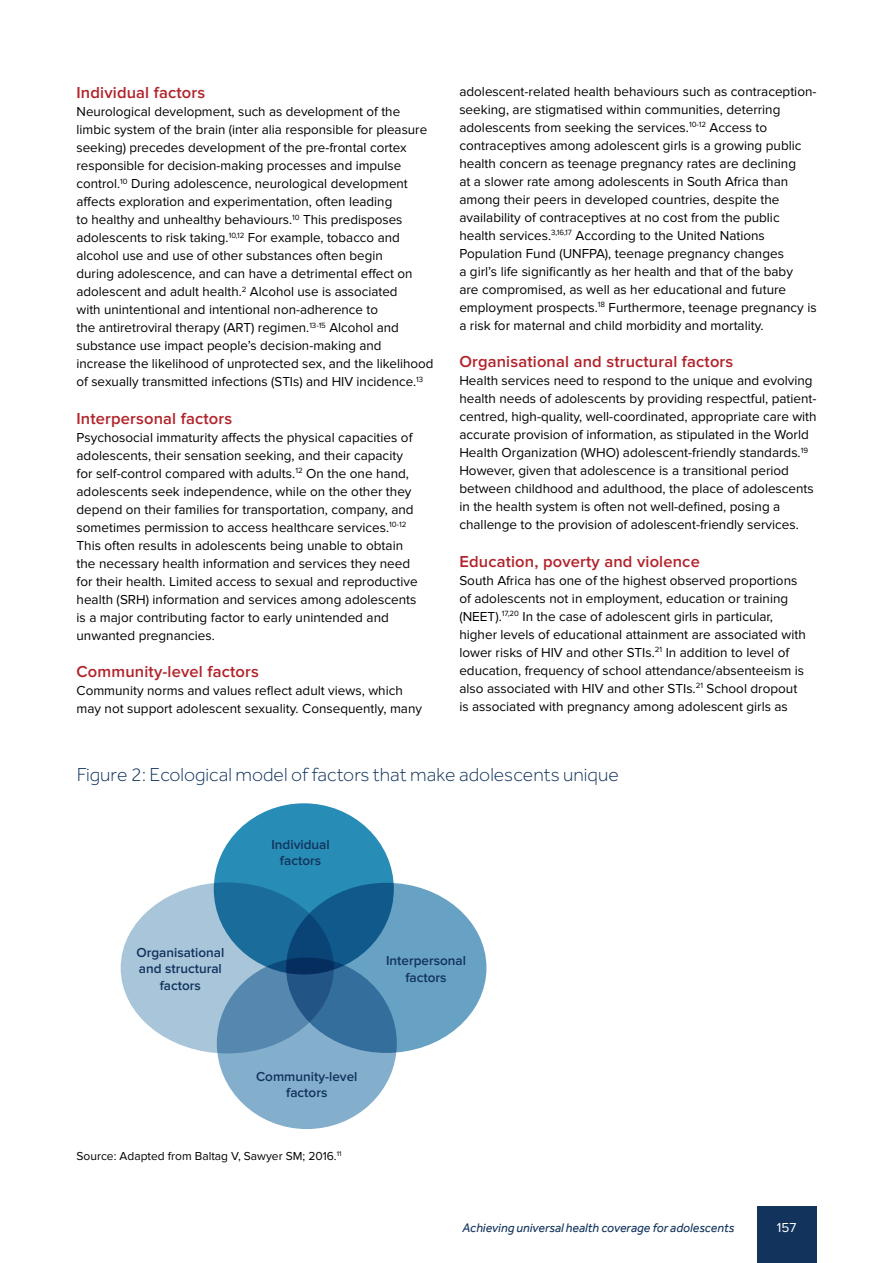
<style>
.page{position:relative;width:893px;height:1263px;background:#fff}
.page>*{position:absolute;margin:0;border:0;box-sizing:border-box;transform-origin:0 0}
.t1{font:300 19.5px "Effra";color:#12335c}
.t2{font:600 16.5px "Proxima Nova";letter-spacing:.01em;color:#b1222a}
.t3{font:13.5px/18px "Proxima Nova";color:#000}
.t4{font:600 13.5px/16.5px "Proxima Nova";color:#12335c;text-align:center}
.t5{font:13.5px "Proxima Nova";color:#fff}
.t6{font:italic 12.75px "Effra";color:#12335c}
.t7{font:12px "Proxima Nova";color:#000}
</style>
<div class="page">
<div style="left:757px;top:1206px;width:59px;height:57px;background:#12335c"></div>
<div style="left:121px;top:882px;width:213px;height:171px;background:#a8c5da;border-radius:50%"></div>
<div style="left:286px;top:883px;width:200px;height:170px;background:#67a1c4;border-radius:50%"></div>
<svg style="left:214px;top:803px;width:180px;height:171px;background:#1f78a4"></svg>
<svg style="left:217px;top:957px;width:180px;height:172px;background:#5f8fb4"></svg>
<p class="t2" style="left:77px;top:83px;width:130px">Individual factors</p>
<p class="t3" style="left:77px;top:103px;width:358px">Neurological development, such as development of the limbic system of the brain (inter alia responsible for pleasure seeking) precedes development of the pre-frontal cortex responsible for decision-making processes and impulse control.<sup>10</sup> During adolescence, neurological development affects exploration and experimentation, often leading<br>to healthy and unhealthy behaviours.<sup>10</sup> This predisposes adolescents to risk taking.<sup>10,12</sup> For example, tobacco and alcohol use and use of other substances often begin<br>during adolescence, and can have a detrimental effect on adolescent and adult health.<sup>2</sup> Alcohol use is associated<br>with unintentional and intentional non-adherence to<br>the antiretroviral therapy (ART) regimen.<sup>13-15</sup> Alcohol and substance use impact people’s decision-making and increase the likelihood of unprotected sex, and the likelihood of sexually transmitted infections (STIs) and HIV incidence.<sup>13</sup></p>
<p class="t2" style="left:77px;top:409px;width:157px">Interpersonal factors</p>
<p class="t3" style="left:77px;top:428px;width:343px">Psychosocial immaturity affects the physical capacities of adolescents, their sensation seeking, and their capacity for self-control compared with adults.<sup>12</sup> On the one hand, adolescents seek independence, while on the other they depend on their families for transportation, company, and sometimes permission to access healthcare services.<sup>10-12<br></sup>This often results in adolescents being unable to obtain the necessary health information and services they need for their health. Limited access to sexual and reproductive health (SRH) information and services among adolescents is a major contributing factor to early unintended and unwanted pregnancies.</p>
<p class="t2" style="left:77px;top:662px;width:184px">Community-level factors</p>
<p class="t3" style="left:77px;top:682px;width:347px">Community norms and values reflect adult views, which may not support adolescent sexuality. Consequently, many</p>
<p class="t3" style="left:459px;top:82px;width:359px">adolescent-related health behaviours such as contraception&shy;seeking, are stigmatised within communities, deterring adolescents from seeking the services.<sup>10-12</sup> Access to contraceptives among adolescent girls is a growing public health concern as teenage pregnancy rates are declining<br>at a slower rate among adolescents in South Africa than among their peers in developed countries, despite the availability of contraceptives at no cost from the public health services.<sup>3,16,17</sup> According to the United Nations Population Fund (UNFPA), teenage pregnancy changes<br>a girl’s life significantly as her health and that of the baby<br>are compromised, as well as her educational and future employment prospects.<sup>18</sup> Furthermore, teenage pregnancy is a risk for maternal and child morbidity and mortality.</p>
<p class="t2" style="left:459px;top:352px;width:275px">Organisational and structural factors</p>
<p class="t3" style="left:459px;top:372px;width:359px">Health services need to respond to the unique and evolving health needs of adolescents by providing respectful, patient&shy;centred, high-quality, well-coordinated, appropriate care with accurate provision of information, as stipulated in the World Health Organization (WHO) adolescent-friendly standards.<sup>19<br></sup>However, given that adolescence is a transitional period between childhood and adulthood, the place of adolescents in the health system is often not well-defined, posing a challenge to the provision of adolescent-friendly services.</p>
<p class="t2" style="left:459px;top:552px;width:242px">Education, poverty and violence</p>
<p class="t3" style="left:459px;top:571px;width:348px">South Africa has one of the highest observed proportions of adolescents not in employment, education or training (NEET).<sup>17,20</sup> In the case of adolescent girls in particular, higher levels of educational attainment are associated with lower risks of HIV and other STIs.<sup>21</sup> In addition to level of education, frequency of school attendance/absenteeism is also associated with HIV and other STIs.<sup>21</sup> School dropout is associated with pregnancy among adolescent girls as</p>
<h1 class="t1" style="left:77px;top:763px;width:544px">Figure 2: Ecological model of factors that make adolescents unique</h1>
<p class="t4" style="left:271px;top:836px;width:60px">Individual factors</p>
<p class="t4" style="left:136px;top:944px;width:90px">Organisational and structural factors</p>
<p class="t4" style="left:386px;top:952px;width:81px">Interpersonal factors</p>
<p class="t4" style="left:256px;top:1068px;width:103px">Community-level factors</p>
<p class="t7" style="left:77px;top:1149px;width:266px">Source: Adapted from Baltag V, Sawyer SM; 2016.<sup>11</sup></p>
<p class="t6" style="left:462px;top:1220px;width:273px">Achieving universal health coverage for adolescents</p>
<p class="t5" style="left:777px;top:1220px;width:21px">157</p>
</div>
